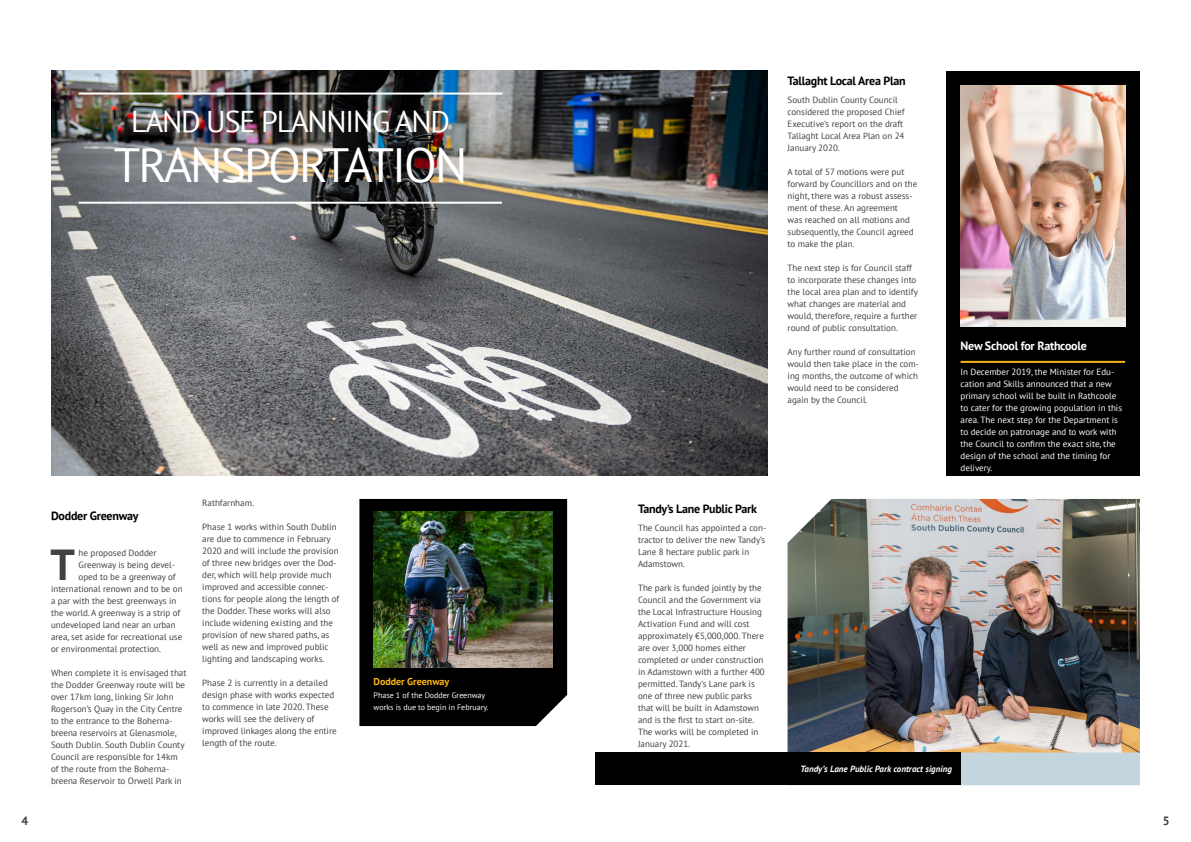
<style>
.page{position:relative;width:1191px;height:842px;background:#fff}
.page>*{position:absolute;margin:0;border:0;box-sizing:border-box;transform-origin:0 0}
.t1{font:48px "PT Sans";letter-spacing:-.04em;color:#fff}
.t2{font:700 43.3px "PT Sans";color:#414042}
.t3{font:30px "PT Sans";letter-spacing:-.04em;color:#fff}
.t4{font:700 12px "PT Sans";letter-spacing:-.02em;color:#000}
.t5{font:700 12px "PT Sans";letter-spacing:-.02em;color:#fff}
.t6{font:700 12px "PT Sans";color:#414042}
.t7{font:700 10px "PT Sans";color:#fdb714}
.t8{font:9px/12px "PT Sans";color:#414042}
.t9{font:9px/12px "PT Sans";color:#fff}
.t10{font:italic 700 9px "PT Sans";color:#fff}
.t11{font:8px/12px "PT Sans";color:#fff}
</style>
<div class="page">
<svg style="left:359px;top:499px;width:208px;height:227px;background:#0c0c0b"></svg>
<img style="left:51px;top:71px;width:716px;height:405px">
<img style="left:373px;top:511px;width:180px;height:156px">
<hr style="left:79px;top:93px;width:423px;height:2px;background:#fff">
<hr style="left:79px;top:202px;width:423px;height:2px;background:#fff">
<div style="left:946px;top:71px;width:194px;height:405px;background:#000"></div>
<div style="left:787px;top:752px;width:353px;height:33px;background:#c4d5de"></div>
<img style="left:787px;top:499px;width:353px;height:253px">
<img style="left:960px;top:85px;width:165px;height:242px">
<div style="left:595px;top:753px;width:365px;height:32px;background:#000"></div>
<hr style="left:960px;top:361px;width:165px;height:2px;background:#fdb714">
<h3 class="t3" style="left:131px;top:103px;width:320px">LAND USE PLANNING AND</h3>
<h1 class="t1" style="left:114px;top:134px;width:355px">TRANSPORTATION</h1>
<h3 class="t4" style="left:51px;top:508px;width:89px">Dodder Greenway</h3>
<h2 class="t2" style="left:51px;top:536px;width:26px">T</h2>
<p class="t8" style="left:79px;top:546px;width:79px">he proposed Dodder</p>
<p class="t8" style="left:79px;top:558px;width:98px">Greenway is being devel-</p>
<p class="t8" style="left:79px;top:570px;width:99px">oped to be a greenway of</p>
<p class="t8" style="left:51px;top:582px;width:133px">international renown and to be on</p>
<p class="t8" style="left:51px;top:594px;width:127px">a par with the best greenways in</p>
<p class="t8" style="left:51px;top:606px;width:131px">the world. A greenway is a strip of</p>
<p class="t8" style="left:51px;top:618px;width:126px">undeveloped land near an urban</p>
<p class="t8" style="left:51px;top:630px;width:133px">area, set aside for recreational use</p>
<p class="t8" style="left:51px;top:642px;width:112px">or environmental protection.</p>
<p class="t8" style="left:51px;top:666px;width:137px">When complete it is envisaged that the Dodder Greenway route will be over 17km long, linking Sir John<br>Rogerson’s Quay in the City Centre to the entrance to the Boherna&shy;breena reservoirs at Glenasmole,<br>South Dublin. South Dublin County<br>Council are responsible for 14km of the route from the Boherna&shy;breena Reservoir to Orwell Park in</p>
<p class="t8" style="left:202px;top:496px;width:53px">Rathfarnham.</p>
<p class="t8" style="left:202px;top:520px;width:138px">Phase 1 works within South Dublin are due to commence in February 2020 and will include the provision of three new bridges over the Dod&shy;der, which will help provide much improved and accessible connec&shy;tions for people along the length of the Dodder. These works will also include widening existing and the provision of new shared paths, as well as new and improved public lighting and landscaping works.</p>
<p class="t8" style="left:202px;top:676px;width:136px">Phase 2 is currently in a detailed design phase with works expected to commence in late 2020. These works will see the delivery of improved linkages along the entire length of the route.</p>
<p class="t7" style="left:373px;top:675px;width:77px">Dodder Greenway</p>
<p class="t11" style="left:373px;top:689px;width:116px">Phase 1 of the Dodder Greenway works is due to begin in February.</p>
<h3 class="t4" style="left:638px;top:501px;width:121px">Tandy’s Lane Public Park</h3>
<p class="t8" style="left:638px;top:522px;width:130px">The Council has appointed a con&shy;tractor to deliver the new Tandy’s<br>Lane 8 hectare public park in<br>Adamstown.</p>
<p class="t8" style="left:638px;top:582px;width:128px">The park is funded jointly by the<br>Council and the Government via the Local Infrastructure Housing<br>Activation Fund and will cost approximately €5,000,000. There are over 3,000 homes either completed or under construction in Adamstown with a further 400 permitted. Tandy’s Lane park is one of three new public parks that will be built in Adamstown and is the first to start on-site.<br>The works will be completed in<br>January 2021.</p>
<h3 class="t4" style="left:787px;top:73px;width:120px">Tallaght Local Area Plan</h3>
<p class="t8" style="left:787px;top:94px;width:119px">South Dublin County Council considered the proposed Chief<br>Executive’s report on the draft<br>Tallaght Local Area Plan on 24<br>January 2020.</p>
<p class="t8" style="left:787px;top:166px;width:131px">A total of 57 motions were put forward by Councillors and on the night, there was a robust assess&shy;ment of these. An agreement<br>was reached on all motions and subsequently, the Council agreed to make the plan.</p>
<p class="t8" style="left:787px;top:262px;width:132px">The next step is for Council staff to incorporate these changes into the local area plan and to identify what changes are material and would, therefore, require a further round of public consultation.</p>
<p class="t8" style="left:787px;top:346px;width:133px">Any further round of consultation would then take place in the com&shy;ing months, the outcome of which would need to be considered again by the Council.</p>
<h3 class="t5" style="left:960px;top:338px;width:128px">New School for Rathcoole</h3>
<p class="t9" style="left:960px;top:365px;width:163px">In December 2019, the Minister for Edu&shy;cation and Skills announced that a new primary school will be built in Rathcoole to cater for the growing population in this area. The next step for the Department is to decide on patronage and to work with the Council to confirm the exact site, the design of the school and the timing for delivery.</p>
<p class="t10" style="left:800px;top:763px;width:153px">Tandy’s Lane Public Park contract signing</p>
<h3 class="t6" style="left:22px;top:813px;width:8px">4</h3>
<h3 class="t6" style="left:1162px;top:812px;width:8px">5</h3>
</div>
